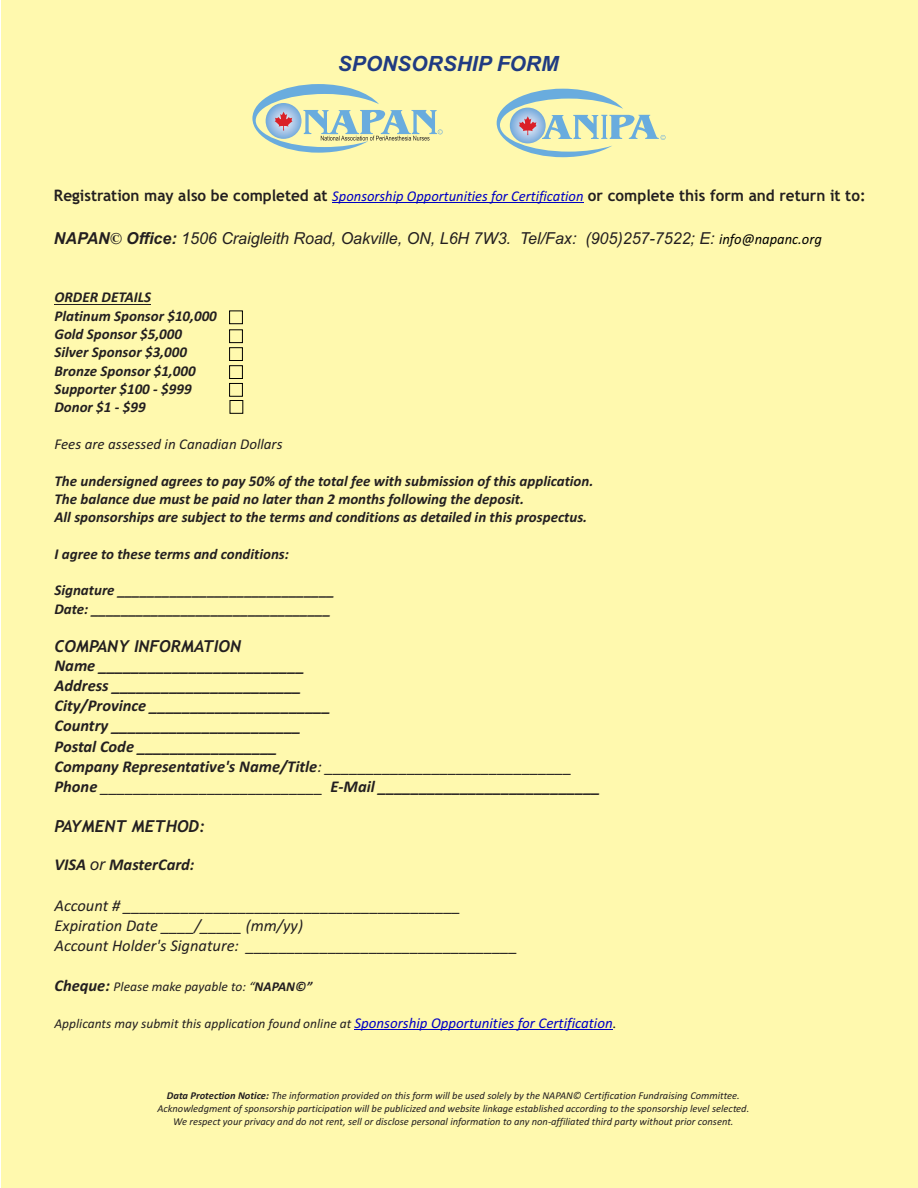
<style>
.page{position:relative;width:918px;height:1188px;background:#fff}
.page>*{position:absolute;margin:0;border:0;box-sizing:border-box;transform-origin:0 0}
.t1{font:italic 700 21px "Arial";color:#203b82}
.t2{font:italic 700 16.5px/20.1px "Calibri";color:#231f20}
.t3{font:italic 16.5px/20.1px "Calibri";color:#231f20}
.t4{font:italic 16.5px "Arial";color:#231f20}
.t5{font:italic 700 16.5px "Trebuchet";color:#231f20}
.t6{font:700 15.75px "Trebuchet MS";color:#231f20}
.t7{font:italic 700 15px/18.3px "Calibri";color:#231f20}
.t8{font:italic 15px "Calibri";color:#231f20}
.t9{font:italic 13.5px "Calibri";color:#231f20}
.t10{font:italic 10.5px/12.8px "Calibri";color:#231f20;text-align:center}
.s1{font-family:"Calibri";font-weight:400;font-style:italic;font-size:15px;color:#0000c4}
.s2{font-weight:700}
.s3{font-family:"Times New Roman";font-weight:700}
.s4{font-family:"Calibri";font-size:15px;color:#000}
.s5{font-weight:400}
.s6{font-family:"Arial";font-weight:400}
.s7{font-weight:700;font-size:16.5px}
.s8{font-size:15px;color:#0000c4}
.s9{font-family:"Times New Roman";font-size:18px}
</style>
<div class="page">
<div style="left:1px;top:0;width:917px;height:1188px;background:#fff9ae"></div>
<svg style="left:252px;top:84px;width:191px;height:69px"></svg>
<svg style="left:497px;top:89px;width:169px;height:68px"></svg>
<hr style="left:332px;top:203px;width:252px;height:1px;background:#0000c4">
<hr style="left:54px;top:304px;width:97px;height:1px;background:#231f20">
<hr style="left:354px;top:1030px;width:259px;height:1px;background:#0000c4">
<div style="left:229px;top:310px;width:14px;height:14px;border:1px solid #000"></div>
<div style="left:229px;top:329px;width:14px;height:14px;border:1px solid #000"></div>
<div style="left:229px;top:347px;width:14px;height:14px;border:1px solid #000"></div>
<div style="left:229px;top:365px;width:14px;height:14px;border:1px solid #000"></div>
<div style="left:229px;top:383px;width:14px;height:14px;border:1px solid #000"></div>
<div style="left:230px;top:400px;width:13px;height:14px;border:1px solid #000"></div>
<h1 class="t1" style="left:338px;top:56px;width:222px">SPONSORSHIP FORM</h1>
<p class="t6" style="left:54px;top:190px;width:813px">Registration may also be completed at <span class="s1">Sponsorship Opportunities for Certification</span> or complete this form and return it to:</p>
<p class="t4" style="left:54px;top:232px;width:769px"><span class="s2">NAPAN</span><span class="s3">©</span> <span class="s2">Office:</span> 1506 Craigleith Road, Oakville, ON, L6H 7W3. Tel/Fax: (905)257-7522; E: <span class="s4">info@napanc.org</span></p>
<p class="t7" style="left:54px;top:290px;width:164px">ORDER DETAILS<br>Platinum Sponsor $10,000<br>Gold Sponsor $5,000<br>Silver Sponsor $3,000<br>Bronze Sponsor $1,000<br>Supporter $100 - $999<br>Donor $1 - $99</p>
<p class="t8" style="left:54px;top:438px;width:230px">Fees are assessed in Canadian Dollars</p>
<p class="t7" style="left:54px;top:473px;width:540px">The undersigned agrees to pay 50% of the total fee with submission of this application.<br>The balance due must be paid no later than 2 months following the deposit.<br>All sponsorships are subject to the terms and conditions as detailed in this prospectus.</p>
<p class="t7" style="left:54px;top:546px;width:236px">I agree to these terms and conditions:</p>
<p class="t7" style="left:54px;top:583px;width:282px">Signature _____________________________<br>Date: ________________________________</p>
<p class="t5" style="left:54px;top:639px;width:188px">COMPANY INFORMATION</p>
<p class="t2" style="left:54px;top:657px;width:547px">Name _________________________<br>Address _______________________<br>City/Province ______________________<br>Country _______________________<br>Postal Code _________________<br>Company Representative's Name/Title<span class="s5">: ______________________________ </span>Phone <span class="s5">___________________________</span> E-Mail ___________________________</p>
<p class="t5" style="left:54px;top:820px;width:152px">PAYMENT METHOD:</p>
<p class="t2" style="left:54px;top:856px;width:141px">VISA <span class="s6">or</span> MasterCard:</p>
<p class="t3" style="left:54px;top:896px;width:465px">Account # _________________________________________<br>Expiration Date ____/_____ (mm/yy)<br>Account Holder's Signature: _________________________________</p>
<p class="t9" style="left:54px;top:981px;width:259px"><span class="s7">Cheque:</span> Please make payable to: “<span class="s2">NAPAN©”</span></p>
<p class="t9" style="left:54px;top:1018px;width:564px">Applicants may submit this application found online at <span class="s8">Sponsorship Opportunities for Certification</span><span class="s9">.</span></p>
<p class="t10" style="left:157px;top:1090px;width:594px"><span class="s2">Data Protection Notice:</span> The information provided on this form will be used solely by the NAPAN© Certification Fundraising Committee.<br>Acknowledgment of sponsorship participation will be publicized and website linkage established according to the sponsorship level selected.<br>We respect your privacy and do not rent, sell or disclose personal information to any non-affiliated third party without prior consent.</p>
</div>
